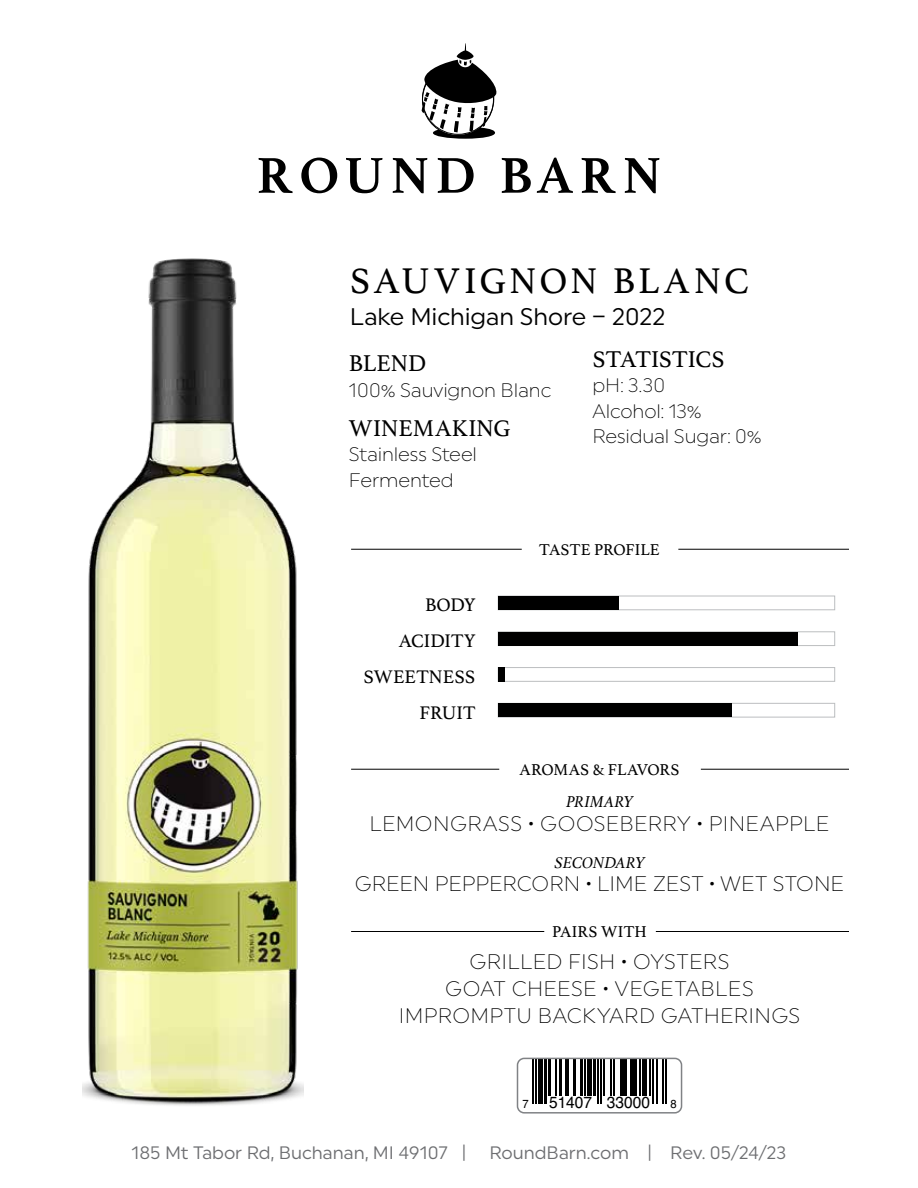
<style>
.page{position:relative;width:918px;height:1188px;background:#fff}
.page>*{position:absolute;margin:0;border:0;box-sizing:border-box;transform-origin:0 0}
.t1{font:37.5px "Athelas";letter-spacing:.08em;color:#000}
.t2{font:24px "Athelas";color:#000}
.t3{font:24px "Uniform";letter-spacing:-.01em;color:#000}
.t4{font:300 21px/27px "Uniform";letter-spacing:.01em;color:#000;text-align:center}
.t5{font:300 19.5px/25.5px "Uniform";letter-spacing:-.01em;color:#000}
.t6{font:19.2px/35.7px "Athelas";color:#000;text-align:right}
.t7{font:18px "Uniform";letter-spacing:-.005em;color:#6d6e71}
.t8{font:16.5px "Athelas";letter-spacing:.005em;color:#000}
.t9{font:italic 16.5px "Athelas";letter-spacing:-.015em;color:#000}
.t10{font:16.2px "Helvetica";color:#000;scale:.96 1}
.t11{font:11.7px "Helvetica";color:#000;scale:.96 1}
</style>
<div class="page">
<svg style="left:518px;top:1058px;width:163px;height:46px"></svg>
<div style="left:517px;top:1058px;width:165px;height:56px;border:2px solid #808285;border-radius:7px"></div>
<img style="left:82px;top:259px;width:222px;height:847px">
<svg style="left:259px;top:158px;width:34px;height:35px"></svg>
<svg style="left:301px;top:158px;width:36px;height:35px"></svg>
<svg style="left:346px;top:158px;width:36px;height:35px"></svg>
<svg style="left:393px;top:158px;width:34px;height:35px"></svg>
<svg style="left:438px;top:158px;width:36px;height:35px"></svg>
<svg style="left:502px;top:158px;width:29px;height:35px"></svg>
<svg style="left:537px;top:158px;width:36px;height:35px"></svg>
<svg style="left:582px;top:158px;width:34px;height:35px"></svg>
<svg style="left:625px;top:158px;width:34px;height:35px"></svg>
<svg style="left:422px;top:43px;width:75px;height:96px"></svg>
<div style="left:498px;top:596px;width:337px;height:14px;border:1px solid #bcbec0"></div>
<div style="left:498px;top:596px;width:121px;height:14px;background:#000"></div>
<div style="left:498px;top:631px;width:337px;height:15px;border:1px solid #bcbec0"></div>
<div style="left:498px;top:632px;width:300px;height:14px;background:#000"></div>
<div style="left:498px;top:667px;width:337px;height:15px;border:1px solid #bcbec0"></div>
<div style="left:498px;top:667px;width:7px;height:15px;background:#000"></div>
<div style="left:498px;top:703px;width:337px;height:15px;border:1px solid #bcbec0"></div>
<div style="left:498px;top:703px;width:234px;height:14px;background:#000"></div>
<hr style="left:678px;top:549px;width:171px;height:1px;background:#000">
<hr style="left:351px;top:549px;width:171px;height:1px;background:#000">
<hr style="left:656px;top:931px;width:193px;height:1px;background:#000">
<hr style="left:701px;top:769px;width:148px;height:1px;background:#000">
<hr style="left:351px;top:931px;width:193px;height:1px;background:#000">
<hr style="left:351px;top:769px;width:148px;height:1px;background:#000">
<h1 class="t1" style="left:350px;top:251px;width:401px">SAUVIGNON BLANC</h1>
<p class="t3" style="left:350px;top:302px;width:317px">Lake Michigan Shore – 2022</p>
<p class="t2" style="left:349px;top:344px;width:79px">BLEND</p>
<p class="t5" style="left:349px;top:377px;width:204px">100% Sauvignon Blanc</p>
<p class="t2" style="left:349px;top:409px;width:163px">WINEMAKING</p>
<p class="t5" style="left:349px;top:441px;width:130px">Stainless Steel<br>Fermented</p>
<p class="t2" style="left:592px;top:340px;width:134px">STATISTICS</p>
<p class="t5" style="left:592px;top:372px;width:171px">pH: 3.30<br>Alcohol: 13%<br>Residual Sugar: 0%</p>
<p class="t6" style="left:363px;top:587px;width:113px">BODY<br>ACIDITY<br>SWEETNESS<br>FRUIT</p>
<p class="t8" style="left:539px;top:536px;width:122px">TASTE PROFILE</p>
<p class="t8" style="left:520px;top:756px;width:161px">AROMAS &amp; FLAVORS</p>
<p class="t9" style="left:566px;top:789px;width:68px">PRIMARY</p>
<p class="t4" style="left:370px;top:810px;width:461px">LEMONGRASS • GOOSEBERRY • PINEAPPLE</p>
<p class="t9" style="left:555px;top:850px;width:91px">SECONDARY</p>
<p class="t4" style="left:355px;top:870px;width:491px">GREEN PEPPERCORN • LIME ZEST • WET STONE</p>
<p class="t8" style="left:552px;top:918px;width:96px">PAIRS WITH</p>
<p class="t4" style="left:399px;top:948px;width:403px">GRILLED FISH • OYSTERS<br>GOAT CHEESE • VEGETABLES<br>IMPROMPTU BACKYARD GATHERINGS</p>
<p class="t11" style="left:522px;top:1095px;width:8px">7</p>
<p class="t10" style="left:549px;top:1090px;width:107px">51407 33000</p>
<p class="t11" style="left:670px;top:1095px;width:8px">8</p>
<p class="t7" style="left:132px;top:1142px;width:656px">185 Mt Tabor Rd, Buchanan, MI 49107 | RoundBarn.com | Rev. 05/24/23</p>
</div>
